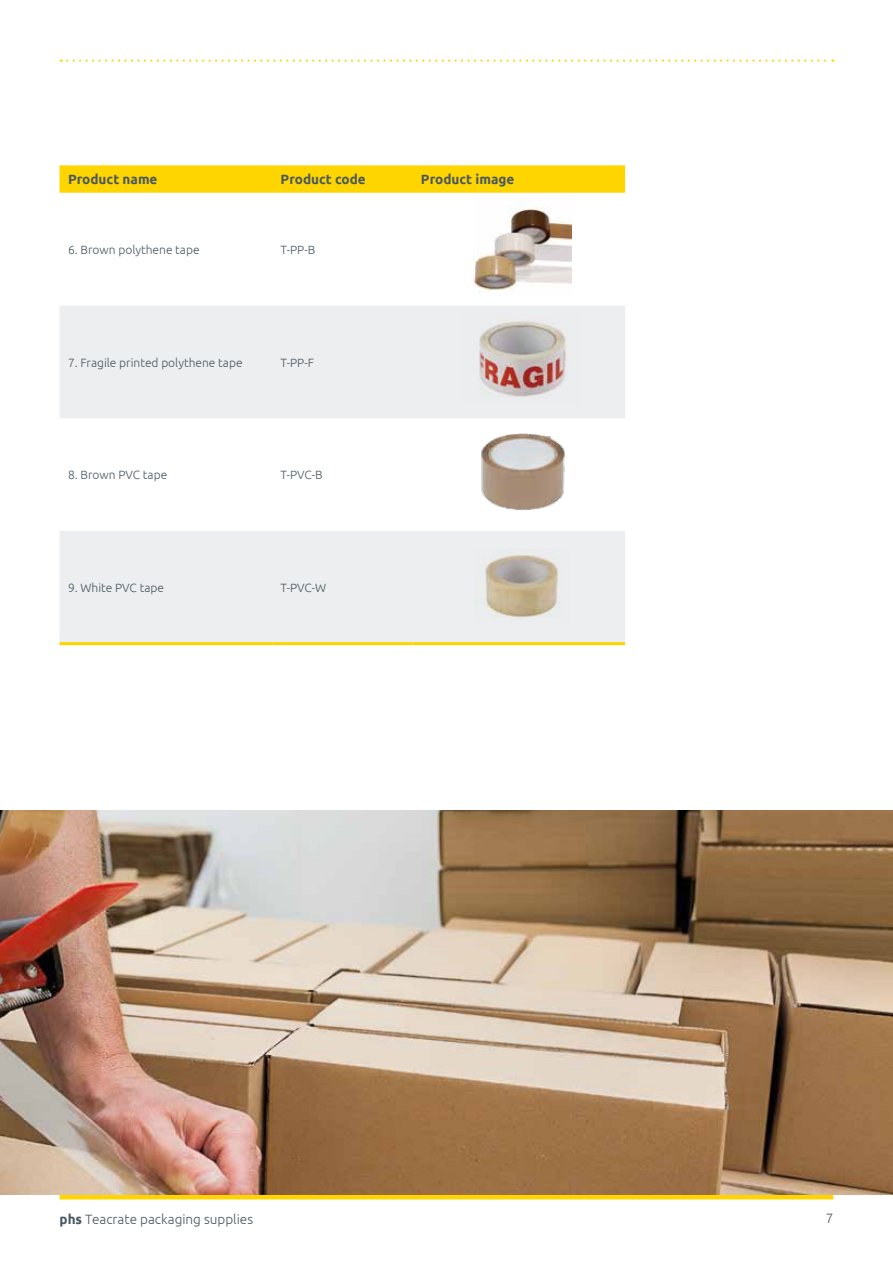
<style>
.page{position:relative;width:893px;height:1263px;background:#fff}
.page>*{position:absolute;margin:0;border:0;box-sizing:border-box;transform-origin:0 0}
.t1{font:700 13.5px "Ubuntu";color:#4a5962}
.t2{font:300 13.5px "Ubuntu";color:#4a5962}
.t3{font:300 12px "Ubuntu";color:#4a5962}
.s1{font-weight:700}
</style>
<div class="page">
<img style="left:0;top:810px;width:893px;height:385px">
<svg style="left:60px;top:165px;width:565px;height:28px;background:#ffd505"></svg>
<svg style="left:60px;top:306px;width:565px;height:336px;fill:#edeeef"></svg>
<hr style="left:60px;top:642px;width:212px;height:3px;background:#ffd500">
<hr style="left:272px;top:642px;width:140px;height:3px;background:#ffd500">
<hr style="left:412px;top:642px;width:213px;height:3px;background:#ffd500">
<hr style="left:60px;top:1195px;width:773px;height:4px;background:#ffd500">
<svg style="left:61px;top:60px;width:772px;height:2px"></svg>
<img style="left:474px;top:199px;width:97px;height:93px">
<img style="left:464px;top:312px;width:117px;height:93px">
<img style="left:451px;top:421px;width:143px;height:102px">
<img style="left:475px;top:548px;width:95px;height:76px">
<p class="t1" style="left:68px;top:171px;width:91px">Product name</p>
<p class="t1" style="left:281px;top:171px;width:87px">Product code</p>
<p class="t1" style="left:421px;top:171px;width:95px">Product image</p>
<p class="t3" style="left:68px;top:242px;width:133px">6. Brown polythene tape</p>
<p class="t3" style="left:281px;top:242px;width:36px">T-PP-B</p>
<p class="t3" style="left:68px;top:355px;width:176px">7. Fragile printed polythene tape</p>
<p class="t3" style="left:281px;top:355px;width:35px">T-PP-F</p>
<p class="t3" style="left:68px;top:468px;width:101px">8. Brown PVC tape</p>
<p class="t3" style="left:281px;top:468px;width:44px">T-PVC-B</p>
<p class="t3" style="left:68px;top:580px;width:97px">9. White PVC tape</p>
<p class="t3" style="left:281px;top:580px;width:47px">T-PVC-W</p>
<p class="t2" style="left:60px;top:1210px;width:195px"><span class="s1">phs</span> Teacrate packaging supplies</p>
<p class="t2" style="left:826px;top:1210px;width:9px">7</p>
</div>
